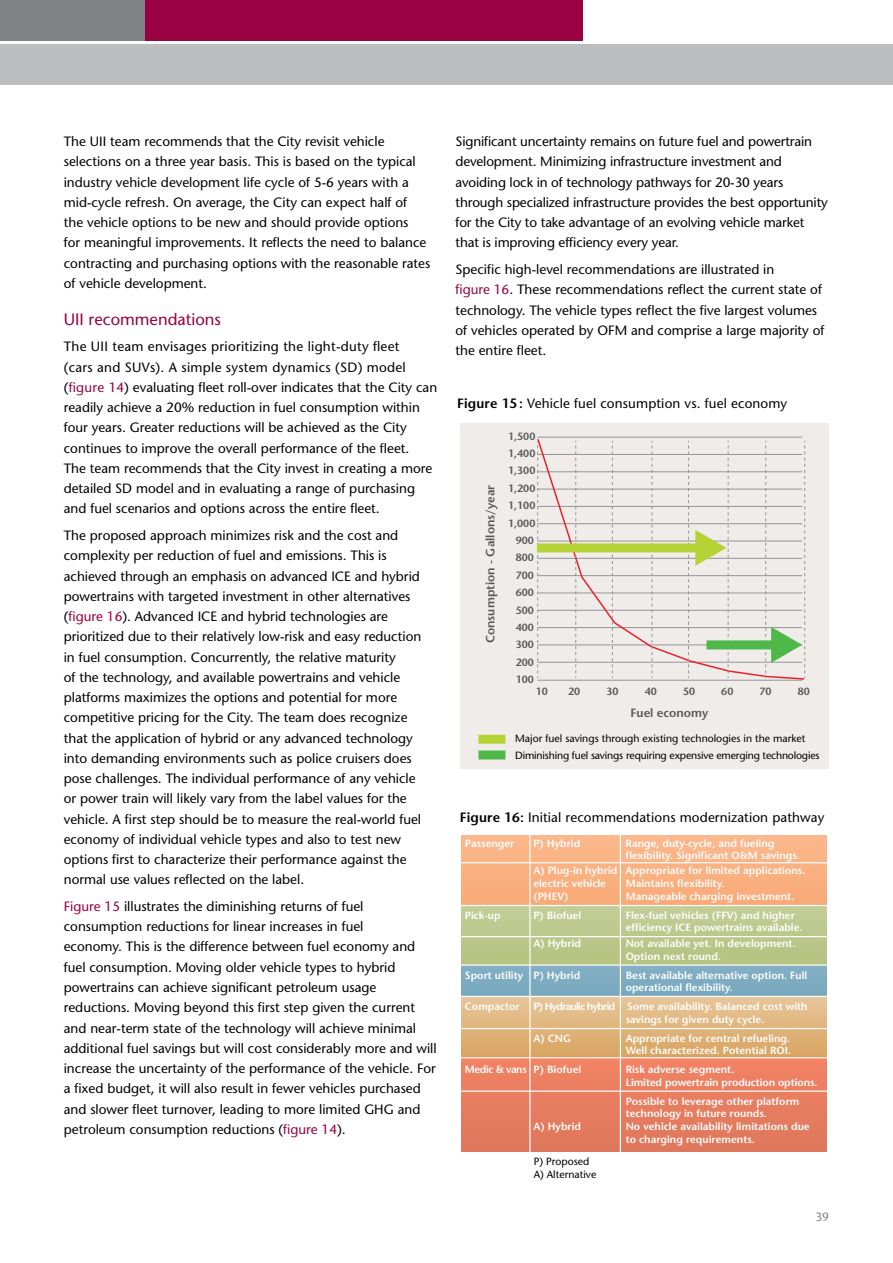
<style>
.page{position:relative;width:893px;height:1263px;background:#fff}
.page>*{position:absolute;margin:0;border:0;box-sizing:border-box;transform-origin:0 0}
.t1{font:16.5px "Stone Sans";color:#9a0142}
.t2{font:13.5px/20.2px "Stone Sans";color:#000}
.t3{font:600 12px "Stone Sans";color:#58595b}
.t4{font:12px "Stone Sans";color:#808284}
.t5{font:600 10.5px/12.8px "Stone Sans";color:#fff}
.t6{font:10.5px/12.8px "Stone Sans";color:#000}
.t7{font:600 10.5px/17.4px "Stone Sans";color:#58595b;text-align:center}
.t8{font:600 10.5px "Stone Sans";letter-spacing:-.04em;color:#fff}
.s1{color:#9a0142}
.s2{font-weight:600}
</style>
<div class="page">
<div style="left:461px;top:835px;width:366px;height:71px;background:#fab182"></div>
<div style="left:461px;top:906px;width:366px;height:60px;background:#bcc88c"></div>
<div style="left:461px;top:965px;width:366px;height:31px;background:#7eabc1"></div>
<div style="left:461px;top:996px;width:366px;height:63px;background:linear-gradient(to bottom,#e7c69b,#d8a35f)"></div>
<div style="left:461px;top:1058px;width:366px;height:94px;background:#e87c60"></div>
<hr style="left:529px;top:834px;width:2px;height:321px;background:#fff">
<hr style="left:461px;top:905px;width:366px;height:1px;background:#fff">
<hr style="left:461px;top:964px;width:366px;height:2px;background:#fff">
<hr style="left:461px;top:996px;width:366px;height:1px;background:#fff">
<hr style="left:461px;top:1057px;width:366px;height:1px;background:#fff">
<hr style="left:461px;top:1090px;width:366px;height:2px;background:#fff">
<hr style="left:461px;top:1028px;width:366px;height:1px;background:#fff">
<hr style="left:461px;top:936px;width:366px;height:1px;background:#fff">
<hr style="left:461px;top:862px;width:366px;height:1px;background:#fff">
<hr style="left:620px;top:834px;width:1px;height:321px;background:#fff">
<div style="left:0;top:0;width:145px;height:40px;background:#808284"></div>
<div style="left:145px;top:0;width:438px;height:40px;background:#9a0142"></div>
<div style="left:0;top:45px;width:893px;height:40px;background:#bcbec0"></div>
<div style="left:460px;top:423px;width:369px;height:346px;background:#efecea"></div>
<hr style="left:537px;top:680px;width:265px;height:1px;background:#939598">
<svg style="left:536px;top:437px;width:268px;height:243px"></svg>
<svg style="left:688px;top:441px;width:1px;height:237px"></svg>
<svg style="left:652px;top:441px;width:1px;height:237px"></svg>
<svg style="left:612px;top:441px;width:1px;height:237px"></svg>
<svg style="left:575px;top:441px;width:1px;height:237px"></svg>
<svg style="left:537px;top:441px;width:1px;height:237px"></svg>
<div style="left:537px;top:543px;width:164px;height:9px;background:#b5d334"></div>
<svg style="left:695px;top:441px;width:34px;height:237px"></svg>
<div style="left:706px;top:640px;width:70px;height:9px;background:#50b848"></div>
<svg style="left:765px;top:441px;width:40px;height:237px"></svg>
<div style="left:478px;top:735px;width:27px;height:9px;background:#b5d334"></div>
<div style="left:478px;top:750px;width:27px;height:9px;background:#50b848"></div>
<p class="t2" style="left:64px;top:131px;width:368px">The UII team recommends that the City revisit vehicle selections on a three year basis. This is based on the typical industry vehicle development life cycle of 5-6 years with a mid-cycle refresh. On average, the City can expect half of<br>the vehicle options to be new and should provide options<br>for meaningful improvements. It reflects the need to balance contracting and purchasing options with the reasonable rates of vehicle development.</p>
<p class="t1" style="left:64px;top:309px;width:159px">UII recommendations</p>
<p class="t2" style="left:64px;top:337px;width:375px">The UII team envisages prioritizing the light-duty fleet<br>(cars and SUVs). A simple system dynamics (SD) model (<span class="s1">figure 14</span>) evaluating fleet roll-over indicates that the City can readily achieve a 20% reduction in fuel consumption within four years. Greater reductions will be achieved as the City continues to improve the overall performance of the fleet.<br>The team recommends that the City invest in creating a more detailed SD model and in evaluating a range of purchasing and fuel scenarios and options across the entire fleet.</p>
<p class="t2" style="left:64px;top:525px;width:359px">The proposed approach minimizes risk and the cost and complexity per reduction of fuel and emissions. This is achieved through an emphasis on advanced ICE and hybrid powertrains with targeted investment in other alternatives (<span class="s1">figure 16</span>). Advanced ICE and hybrid technologies are prioritized due to their relatively low-risk and easy reduction in fuel consumption. Concurrently, the relative maturity<br>of the technology, and available powertrains and vehicle platforms maximizes the options and potential for more competitive pricing for the City. The team does recognize that the application of hybrid or any advanced technology into demanding environments such as police cruisers does pose challenges. The individual performance of any vehicle or power train will likely vary from the label values for the vehicle. A first step should be to measure the real-world fuel economy of individual vehicle types and also to test new options first to characterize their performance against the normal use values reflected on the label.</p>
<p class="t2" style="left:64px;top:896px;width:374px"><span class="s1">Figure 15</span> illustrates the diminishing returns of fuel consumption reductions for linear increases in fuel<br>economy. This is the difference between fuel economy and fuel consumption. Moving older vehicle types to hybrid powertrains can achieve significant petroleum usage reductions. Moving beyond this first step given the current and near-term state of the technology will achieve minimal additional fuel savings but will cost considerably more and will increase the uncertainty of the performance of the vehicle. For a fixed budget, it will also result in fewer vehicles purchased and slower fleet turnover, leading to more limited GHG and petroleum consumption reductions (<span class="s1">figure 14</span>).</p>
<p class="t2" style="left:455px;top:131px;width:374px">Significant uncertainty remains on future fuel and powertrain development. Minimizing infrastructure investment and avoiding lock in of technology pathways for 20-30 years through specialized infrastructure provides the best opportunity for the City to take advantage of an evolving vehicle market that is improving efficiency every year.</p>
<p class="t2" style="left:455px;top:259px;width:371px">Specific high-level recommendations are illustrated in<br><span class="s1">figure 16</span>. These recommendations reflect the current state of technology. The vehicle types reflect the five largest volumes of vehicles operated by OFM and comprise a large majority of the entire fleet.</p>
<p class="t2" style="left:457px;top:393px;width:332px"><span class="s2">Figure 15 :</span> Vehicle fuel consumption vs. fuel economy</p>
<p class="t3" style="left:483px;top:643px;width:160px;rotate:-90deg">Consumption - Gallons/year</p>
<p class="t7" style="left:508px;top:427px;width:29px">1,500<br>1,400<br>1,300<br>1,200<br>1,100<br>1,000<br>900<br>800<br>700<br>600<br>500<br>400<br>300<br>200<br>100</p>
<p class="t7" style="left:536px;top:683px;width:14px">10</p>
<p class="t7" style="left:568px;top:683px;width:14px">20</p>
<p class="t7" style="left:606px;top:683px;width:14px">30</p>
<p class="t7" style="left:645px;top:683px;width:14px">40</p>
<p class="t7" style="left:683px;top:683px;width:14px">50</p>
<p class="t7" style="left:721px;top:683px;width:14px">60</p>
<p class="t7" style="left:760px;top:683px;width:14px">70</p>
<p class="t7" style="left:798px;top:683px;width:14px">80</p>
<p class="t3" style="left:630px;top:706px;width:79px">Fuel economy</p>
<p class="t6" style="left:515px;top:730px;width:306px;line-height:16.5px">Major fuel savings through existing technologies in the market<br>Diminishing fuel savings requiring expensive emerging technologies</p>
<p class="t2" style="left:460px;top:807px;width:366px"><span class="s2">Figure 16:</span> Initial recommendations modernization pathway</p>
<p class="t5" style="left:465px;top:836px;width:51px">Passenger</p>
<p class="t5" style="left:533px;top:836px;width:48px">P) Hybrid</p>
<p class="t5" style="left:626px;top:837px;width:176px;line-height:12px">Range, duty-cycle, and fueling flexibility. Significant O&amp;M savings.</p>
<p class="t5" style="left:533px;top:864px;width:274px">A) Plug-in hybrid Appropriate for limited applications. electric vehicle</p>
<p class="t5" style="left:626px;top:877px;width:101px">Maintains flexibility.</p>
<p class="t5" style="left:533px;top:890px;width:37px">(PHEV)</p>
<p class="t5" style="left:626px;top:890px;width:170px">Manageable charging investment.</p>
<p class="t5" style="left:465px;top:908px;width:37px">Pick-up</p>
<p class="t5" style="left:533px;top:908px;width:49px">P) Biofuel</p>
<p class="t5" style="left:626px;top:908px;width:178px">Flex-fuel vehicles (FFV) and higher efficiency ICE powertrains available.</p>
<p class="t5" style="left:533px;top:937px;width:49px">A) Hybrid</p>
<p class="t5" style="left:626px;top:937px;width:172px">Not available yet. In development.<br>Option next round.</p>
<p class="t5" style="left:465px;top:968px;width:117px">Sport utility P) Hybrid</p>
<p class="t5" style="left:626px;top:968px;width:183px">Best available alternative option. Full operational flexibility.</p>
<p class="t5" style="left:465px;top:1000px;width:56px">Compactor</p>
<p class="t5" style="left:626px;top:1000px;width:184px;text-indent:-92px">P) Hydraulic hybrid Some availability. Balanced cost with savings for given duty cycle.</p>
<p class="t5" style="left:533px;top:1031px;width:39px">A) CNG</p>
<p class="t5" style="left:626px;top:1031px;width:167px">Appropriate for central refueling.<br>Well characterized. Potential ROI.</p>
<p class="t8" style="left:465px;top:1063px;width:118px">Medic &amp; vans P) Biofuel</p>
<p class="t5" style="left:626px;top:1063px;width:193px">Risk adverse segment.<br>Limited powertrain production options.</p>
<p class="t5" style="left:626px;top:1094px;width:175px">Possible to leverage other platform technology in future rounds.</p>
<p class="t5" style="left:533px;top:1120px;width:49px">A) Hybrid</p>
<p class="t5" style="left:626px;top:1120px;width:185px">No vehicle availability limitations due to charging requirements.</p>
<p class="t6" style="left:534px;top:1155px;width:64px">P) Proposed<br>A) Alternative</p>
<p class="t4" style="left:815px;top:1209px;width:15px">39</p>
</div>
